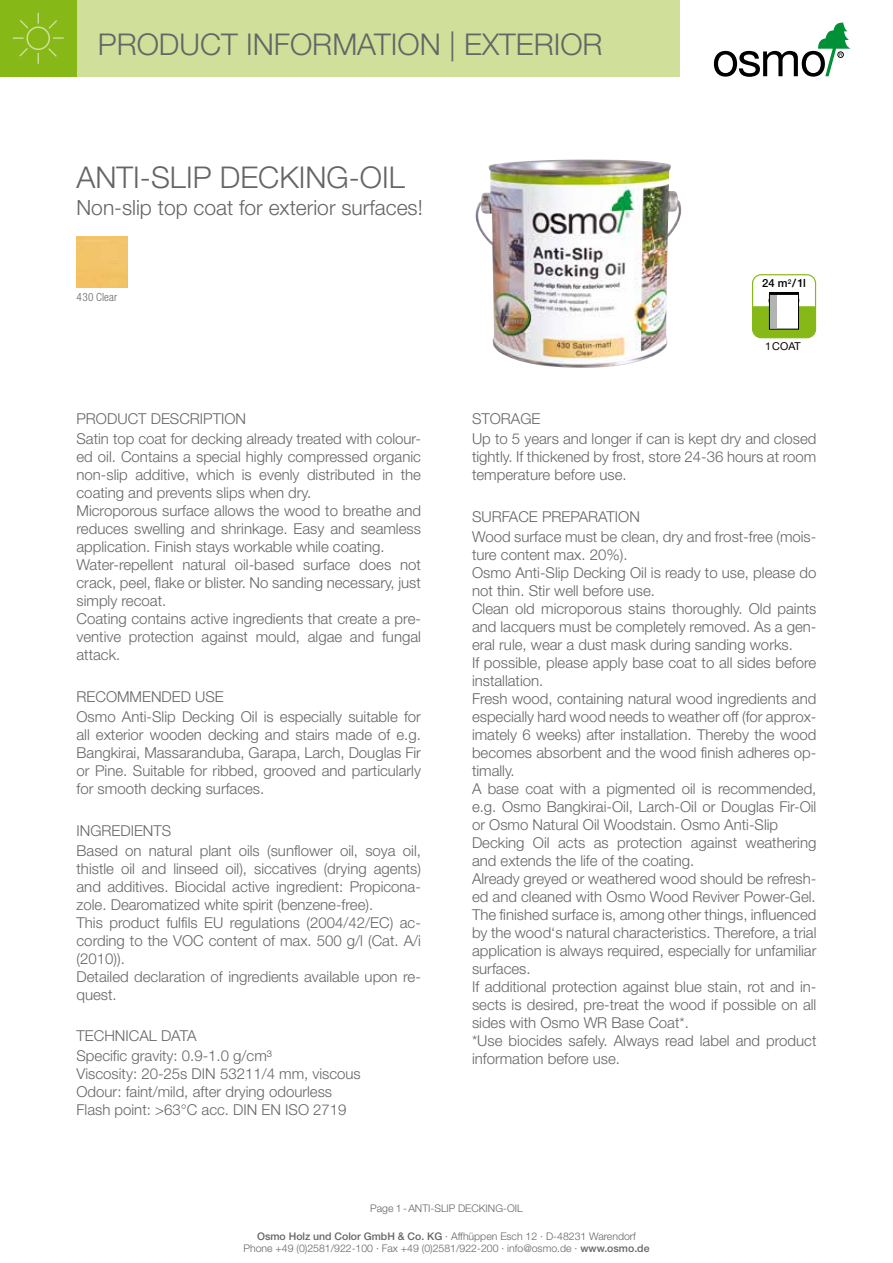
<style>
.page{position:relative;width:893px;height:1263px;background:#fff}
.page>*{position:absolute;margin:0;border:0;box-sizing:border-box;transform-origin:0 0}
.t1{font:300 30px "Helvetica Neue";color:#646567}
.t2{font:300 21px "Helvetica Neue";color:#646567}
.t3{font:300 15px/18px "Helvetica Neue";color:#646567}
.t4{font:300 condensed 11.25px "Helvetica Neue";letter-spacing:.015em;color:#646567}
.t5{font:500 11.25px "Helvetica Neue";color:#000}
.t6{font:10.8px "Helvetica Neue";color:#000}
.t7{font:300 10.5px/12.6px "Helvetica Neue";color:#646567;text-align:center}
.s1{font-weight:500}
</style>
<div class="page">
<div style="left:77px;top:0;width:603px;height:77px;background:#d0df99"></div>
<div style="left:0;top:0;width:77px;height:77px;background:#86b918"></div>
<svg style="left:12px;top:12px;width:52px;height:52px"></svg>
<svg style="left:714px;top:23px;width:136px;height:54px"></svg>
<div style="left:77px;top:237px;width:51px;height:51px;background:#f2c469"></div>
<div style="left:752px;top:274px;width:64px;height:64px;border:1px solid #86b918;border-radius:9px"></div>
<hr style="left:769px;top:293px;width:30px;height:1px;background:#000">
<div style="left:769px;top:294px;width:30px;height:35px;border:1px solid #000"></div>
<svg style="left:753px;top:298px;width:62px;height:40px"></svg>
<div style="left:770px;top:295px;width:7px;height:33px;background:#b1b3b4"></div>
<img style="left:476px;top:159px;width:205px;height:209px">
<h1 class="t1" style="left:98px;top:26px;width:506px">PRODUCT INFORMATION | EXTERIOR</h1>
<h1 class="t1" style="left:77px;top:159px;width:330px">ANTI-SLIP DECKING-OIL</h1>
<h2 class="t2" style="left:77px;top:195px;width:348px">Non-slip top coat for exterior surfaces!</h2>
<p class="t4" style="left:77px;top:290px;width:42px">430 Clear</p>
<p class="t3" style="left:77px;top:409px;width:346px;line-height:20.1px">PRODUCT DESCRIPTION<br>Satin top coat for decking already treated with colour-</p>
<p class="t3" style="left:77px;top:448px;width:346px">ed oil. Contains a special highly compressed organic non-slip additive, which is evenly distributed in the coating and prevents slips when dry.<br>Microporous surface allows the wood to breathe and reduces swelling and shrinkage. Easy and seamless application. Finish stays workable while coating.<br>Water-repellent natural oil-based surface does not crack, peel, flake or blister. No sanding necessary, just simply recoat.<br>Coating contains active ingredients that create a pre&shy;ventive protection against mould, algae and fungal attack.</p>
<p class="t3" style="left:77px;top:686px;width:346px;line-height:20.1px">RECOMMENDED USE<br>Osmo Anti-Slip Decking Oil is especially suitable for</p>
<p class="t3" style="left:77px;top:725px;width:346px;text-align:justify">all exterior wooden decking and stairs made of e.g.<br>Bangkirai, Massaranduba, Garapa, Larch, Douglas Fir or Pine. Suitable for ribbed, grooved and particularly for smooth decking surfaces.</p>
<p class="t3" style="left:77px;top:820px;width:346px;line-height:20.1px">INGREDIENTS<br>Based on natural plant oils (sunflower oil, soya oil,</p>
<p class="t3" style="left:77px;top:859px;width:346px">thistle oil and linseed oil), siccatives (drying agents) and additives. Biocidal active ingredient: Propicona&shy;zole. Dearomatized white spirit (benzene-free).<br>This product fulfils EU regulations (2004/42/EC) ac&shy;cording to the VOC content of max. 500 g/l (Cat. A/i (2010)).<br>Detailed declaration of ingredients available upon re&shy;quest.</p>
<p class="t3" style="left:77px;top:1025px;width:197px;line-height:20.1px">TECHNICAL DATA<br>Specific gravity: 0.9-1.0 g/cm³</p>
<p class="t3" style="left:77px;top:1065px;width:286px">Viscosity: 20-25s DIN 53211/4 mm, viscous<br>Odour: faint/mild, after drying odourless<br>Flash point: &gt;63°C acc. DIN EN ISO 2719</p>
<p class="t5" style="left:762px;top:277px;width:45px">24 m<sup>2</sup>/1l</p>
<p class="t6" style="left:765px;top:340px;width:37px">1COAT</p>
<p class="t3" style="left:472px;top:409px;width:346px;line-height:20.1px">STORAGE<br>Up to 5 years and longer if can is kept dry and closed</p>
<p class="t3" style="left:472px;top:448px;width:346px">tightly. If thickened by frost, store 24-36 hours at room temperature before use.</p>
<p class="t3" style="left:472px;top:506px;width:346px;line-height:20.1px">SURFACE PREPARATION<br>Wood surface must be clean, dry and frost-free (mois-</p>
<p class="t3" style="left:472px;top:545px;width:346px">ture content max. 20%).<br>Osmo Anti-Slip Decking Oil is ready to use, please do not thin. Stir well before use.<br>Clean old microporous stains thoroughly. Old paints and lacquers must be completely removed. As a gen&shy;eral rule, wear a dust mask during sanding works.<br>If possible, please apply base coat to all sides before installation.<br>Fresh wood, containing natural wood ingredients and especially hard wood needs to weather off (for approx&shy;imately 6 weeks) after installation. Thereby the wood becomes absorbent and the wood finish adheres op&shy;timally.<br>A base coat with a pigmented oil is recommended, e.g. Osmo Bangkirai-Oil, Larch-Oil or Douglas Fir-Oil or Osmo Natural Oil Woodstain. Osmo Anti-Slip Decking Oil acts as protection against weathering and extends the life of the coating.<br>Already greyed or weathered wood should be refresh&shy;ed and cleaned with Osmo Wood Reviver Power-Gel.<br>The finished surface is, among other things, influenced by the wood‘s natural characteristics. Therefore, a trial application is always required, especially for unfamiliar surfaces.<br>If additional protection against blue stain, rot and in&shy;sects is desired, pre-treat the wood if possible on all sides with Osmo WR Base Coat*.<br>*Use biocides safely. Always read label and product information before use.</p>
<p class="t7" style="left:370px;top:1202px;width:154px">Page 1-ANTI-SLIP DECKING-OIL</p>
<p class="t7" style="left:243px;top:1229px;width:408px"><span class="s1">Osmo Holz und Color GmbH &amp; Co. KG</span> · Affhüppen Esch 12 · D-48231 Warendorf<br>Phone +49 (0)2581/922-100 · Fax +49 (0)2581/922-200 · info@osmo.de · <span class="s1">www.osmo.de</span></p>
</div>
